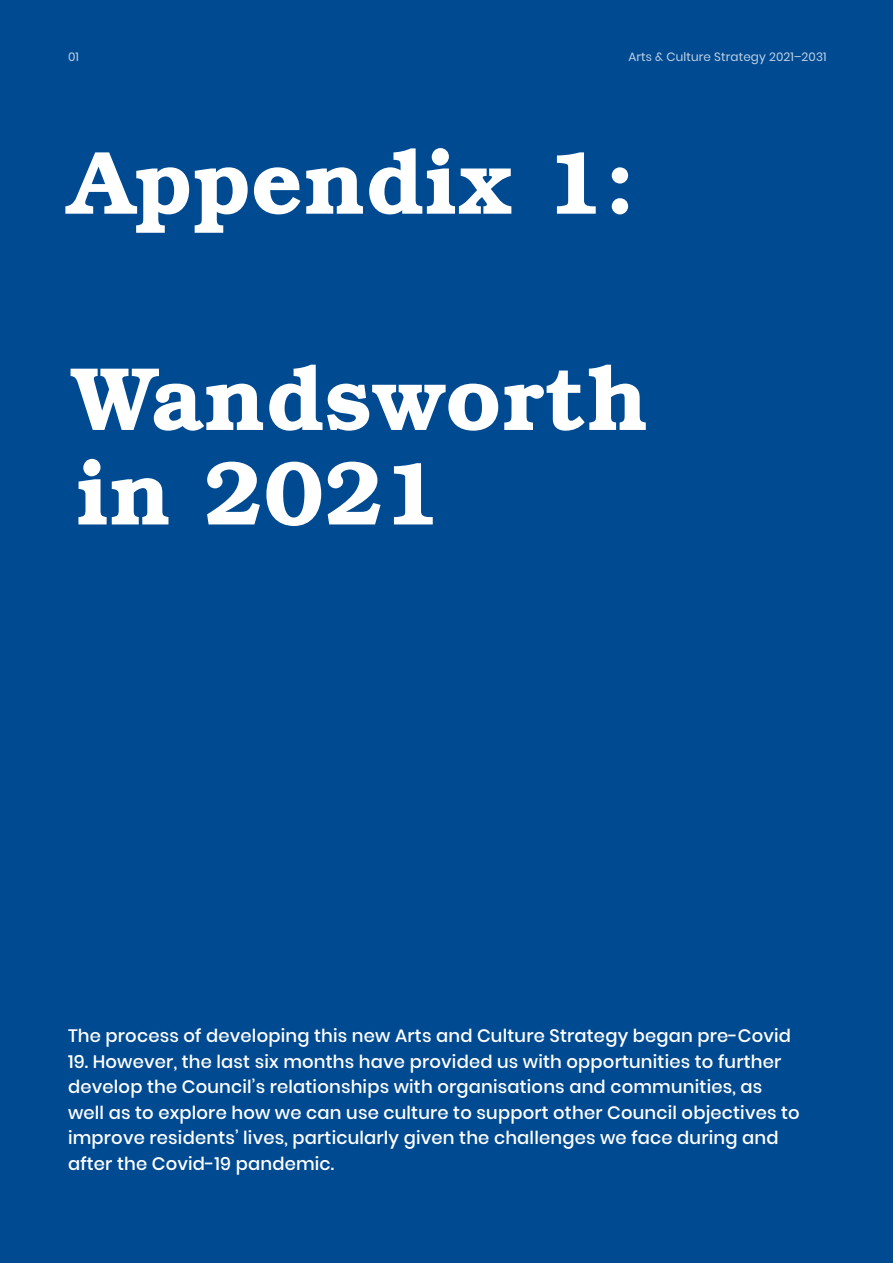
<style>
.page{position:relative;width:893px;height:1263px;background:#004a92}
.page>*{position:absolute;margin:0;border:0;box-sizing:border-box;transform-origin:0 0}
.t1{font:600 90px/94.5px "Bookman ITC Std";letter-spacing:.01em;color:#fff}
.t2{font:500 18px/25.5px "Poppins";letter-spacing:.01em;color:#fff}
.t3{font:12px "Poppins";letter-spacing:.01em;color:#fff}
</style>
<div class="page">
<p class="t3" style="left:68px;top:50px;width:12px">01</p>
<p class="t3" style="left:628px;top:50px;width:200px">Arts &amp; Culture Strategy 2021–2031</p>
<h1 class="t1" style="left:68px;top:139px;width:569px">Appendix 1:</h1>
<h1 class="t1" style="left:72px;top:355px;width:577px">Wandsworth in 2021</h1>
<p class="t2" style="left:68px;top:1023px;width:724px">The process of developing this new Arts and Culture Strategy began pre-Covid</p>
<p class="t2" style="left:68px;top:1049px;width:733px">19. However, the last six months have provided us with opportunities to further develop the Council’s relationships with organisations and communities, as well as to explore how we can use culture to support other Council objectives to improve residents’ lives, particularly given the challenges we face during and after the Covid-19 pandemic.</p>
</div>
